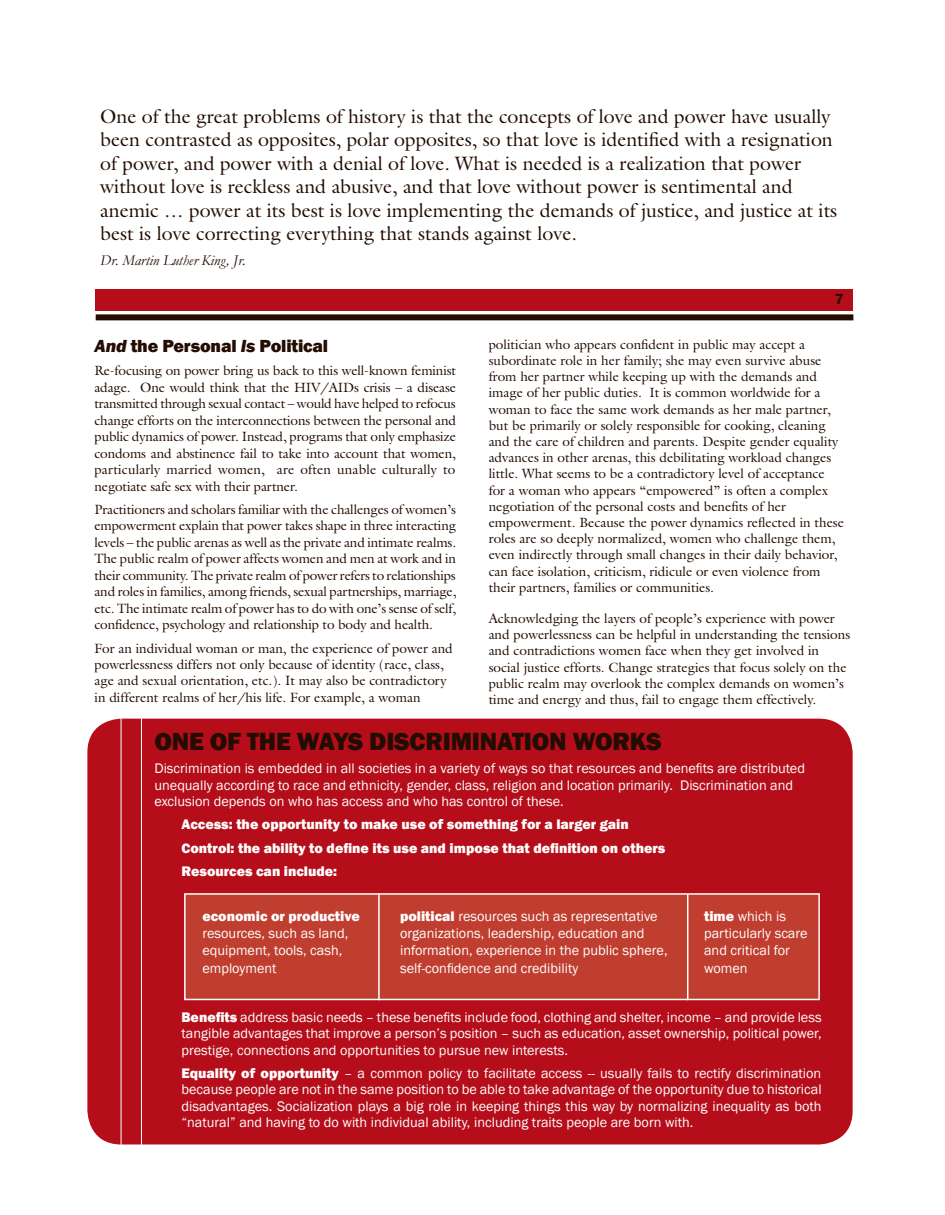
<style>
.page{position:relative;width:945px;height:1215px;background:#fff}
.page>*{position:absolute;margin:0;border:0;box-sizing:border-box;transform-origin:0 0}
.t1{font:800 25.5px "Franklin Gothic";letter-spacing:-.01em;color:#230d02}
.t2{font:19.5px/23.4px "Galliard";color:#230d02}
.t3{font:800 18px "Franklin Gothic";letter-spacing:-.01em;color:#230d02}
.t4{font:italic 15px "Garamond";color:#230d02}
.t5{font:600 15px "Franklin Gothic";color:#230d02}
.t6{font:14.25px/17.1px "Franklin Gothic";color:#fff}
.t7{font:800 14.25px/23.2px "Franklin Gothic";color:#fff}
.t8{font:13.5px/16.2px "Galliard";color:#230d02}
.s1{font-style:italic}
.s2{font-weight:800}
</style>
<div class="page">
<div style="left:96px;top:289px;width:757px;height:21px;background:#b50e1a"></div>
<div style="left:96px;top:314px;width:757px;height:6px;background:#230d02"></div>
<div style="left:87px;top:719px;width:766px;height:425px;background:#b50e1a;border-radius:34px"></div>
<div style="left:121px;top:711px;width:21px;height:447px;border:1px solid #fff"></div>
<div style="left:185px;top:894px;width:634px;height:105px;background:#bf3e2f"></div>
<div style="left:184px;top:893px;width:636px;height:107px;border:2px solid #fff"></div>
<hr style="left:378px;top:893px;width:2px;height:107px;background:#fff">
<hr style="left:687px;top:894px;width:1px;height:106px;background:#fff">
<p class="t2" style="left:100px;top:104px;width:739px">One of the great problems of history is that the concepts of love and power have usually been contrasted as opposites, polar opposites, so that love is identified with a resignation of power, and power with a denial of love. What is needed is a realization that power without love is reckless and abusive, and that love without power is sentimental and anemic … power at its best is love implementing the demands of justice, and justice at its best is love correcting everything that stands against love.</p>
<p class="t4" style="left:100px;top:252px;width:147px">Dr. Martin Luther King, Jr.</p>
<p class="t5" style="left:835px;top:290px;width:10px">7</p>
<p class="t8" style="left:489px;top:336px;width:357px">politician who appears confident in public may accept a subordinate role in her family; she may even survive abuse from her partner while keeping up with the demands and image of her public duties. It is common worldwide for a woman to face the same work demands as her male partner, but be primarily or solely responsible for cooking, cleaning and the care of children and parents. Despite gender equality advances in other arenas, this debilitating workload changes little. What seems to be a contradictory level of acceptance for a woman who appears “empowered” is often a complex negotiation of the personal costs and benefits of her empowerment. Because the power dynamics reflected in these roles are so deeply normalized, women who challenge them, even indirectly through small changes in their daily behavior, can face isolation, criticism, ridicule or even violence from their partners, families or communities.</p>
<p class="t8" style="left:489px;top:610px;width:363px">Acknowledging the layers of people’s experience with power and powerlessness can be helpful in understanding the tensions and contradictions women face when they get involved in social justice efforts. Change strategies that focus solely on the public realm may overlook the complex demands on women’s time and energy and thus, fail to engage them effectively.</p>
<h3 class="t3" style="left:94px;top:335px;width:235px"><span class="s1">And</span> the Personal <span class="s1">Is</span> Political</h3>
<p class="t8" style="left:94px;top:362px;width:363px;text-align:justify">Re-focusing on power bring us back to this well-known feminist adage. One would think that the HIV/AIDs crisis – a disease transmitted through sexual contact – would have helped to refocus change efforts on the interconnections between the personal and public dynamics of power. Instead, programs that only emphasize condoms and abstinence fail to take into account that women, particularly married women, are often unable culturally to negotiate safe sex with their partner.</p>
<p class="t8" style="left:94px;top:501px;width:363px;text-align:justify">Practitioners and scholars familiar with the challenges of women’s empowerment explain that power takes shape in three interacting levels – the public arenas as well as the private and intimate realms.<br>The public realm of power affects women and men at work and in their community. The private realm of power refers to relationships and roles in families, among friends, sexual partnerships, marriage, etc. The intimate realm of power has to do with one’s sense of self, confidence, psychology and relationship to body and health.</p>
<p class="t8" style="left:94px;top:640px;width:360px">For an individual woman or man, the experience of power and powerlessness differs not only because of identity (race, class, age and sexual orientation, etc.). It may also be contradictory in different realms of her/his life. For example, a woman</p>
<h1 class="t1" style="left:154px;top:726px;width:509px">ONE OF THE WAYS DISCRIMINATION WORKS</h1>
<p class="t6" style="left:154px;top:760px;width:652px;line-height:16.5px">Discrimination is embedded in all societies in a variety of ways so that resources and benefits are distributed unequally according to race and ethnicity, gender, class, religion and location primarily. Discrimination and exclusion depends on who has access and who has control of these.</p>
<p class="t7" style="left:182px;top:813px;width:486px">Access: the opportunity to make use of something for a larger gain<br>Control: the ability to define its use and impose that definition on others<br>Resources can include:</p>
<p class="t7" style="left:202px;top:905px;width:159px">economic or productive</p>
<p class="t6" style="left:202px;top:925px;width:147px">resources, such as land, equipment, tools, cash, employment</p>
<p class="t6" style="left:400px;top:908px;width:269px"><span class="s2">political</span> resources such as representative organizations, leadership, education and information, experience in the public sphere, self-confidence and credibility</p>
<p class="t6" style="left:704px;top:908px;width:105px"><span class="s2">time</span> which is particularly scare and critical for women</p>
<p class="t6" style="left:182px;top:1008px;width:642px;line-height:16.5px;text-align:justify"><span class="s2">Benefits</span> address basic needs – these benefits include food, clothing and shelter, income – and provide less tangible advantages that improve a person’s position – such as education, asset ownership, political power, prestige, connections and opportunities to pursue new interests.</p>
<p class="t6" style="left:182px;top:1065px;width:642px;line-height:16.5px;text-align:justify"><span class="s2">Equality of opportunity</span> – a common policy to facilitate access -- usually fails to rectify discrimination because people are not in the same position to be able to take advantage of the opportunity due to historical disadvantages. Socialization plays a big role in keeping things this way by normalizing inequality as both “natural” and having to do with individual ability, including traits people are born with.</p>
</div>
